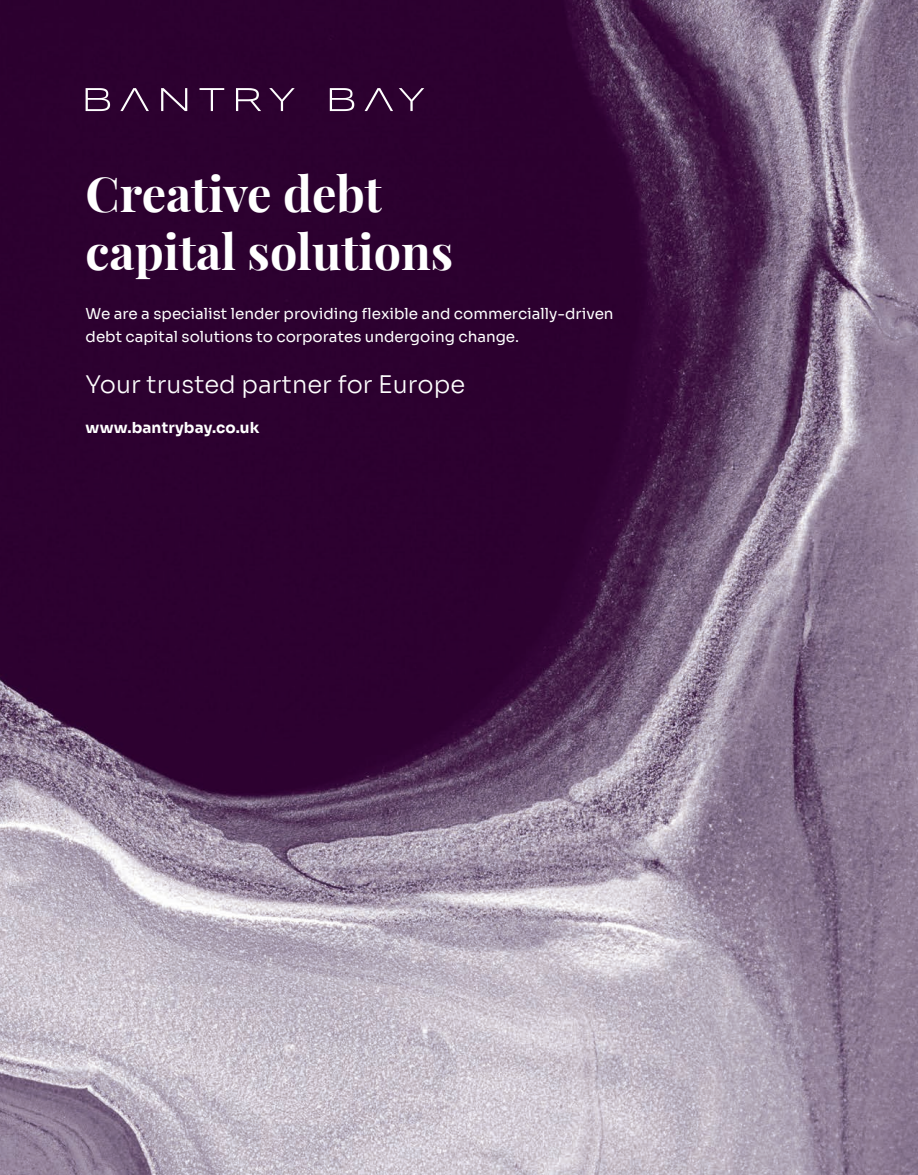
<style>
.page{position:relative;width:918px;height:1175px;background:#fff}
.page>*{position:absolute;margin:0;border:0;box-sizing:border-box;transform-origin:0 0}
.t1{font:700 48.45px/58.2px "Playfair Display";color:#fff}
.t2{font:300 24.3px "Sora";color:#fff}
.t3{font:15.15px/22.8px "Sora";color:#fff}
.t4{font:700 15.15px "Sora";letter-spacing:.01em;color:#fff}
</style>
<div class="page">
<img style="left:0;top:0;width:918px;height:1174px">
<svg style="left:86px;top:88px;width:338px;height:23px;background:#4d2850"></svg>
<h1 class="t1" style="left:86px;top:160px;width:369px">Creative debt capital solutions</h1>
<p class="t3" style="left:86px;top:301px;width:530px">We are a specialist lender providing flexible and commercially-driven debt capital solutions to corporates undergoing change.</p>
<h2 class="t2" style="left:86px;top:364px;width:381px">Your trusted partner for Europe</h2>
<p class="t4" style="left:86px;top:415px;width:175px">www.bantrybay.co.uk</p>
</div>
